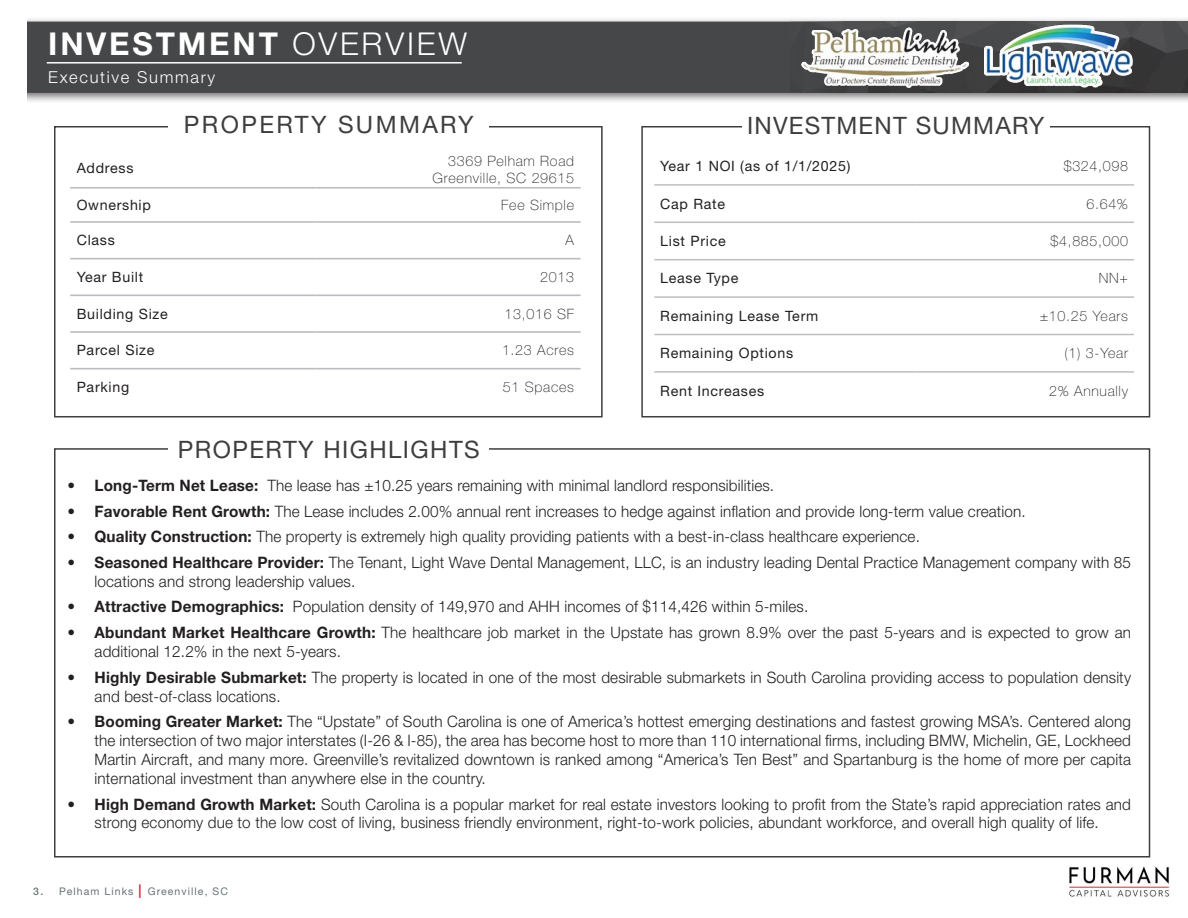
<style>
.page{position:relative;width:1188px;height:918px;background:#fff}
.page>*{position:absolute;margin:0;border:0;box-sizing:border-box;transform-origin:0 0}
.t1{font:700 31.5px "Helvetica Neue LT Std";letter-spacing:.09em;color:#fff}
.t2{font:24px "Helvetica Neue LT Std";letter-spacing:.06em;color:#3e3e3f}
.t3{font:24px "Helvetica Neue LT Std";letter-spacing:.1em;color:#3e3e3f}
.t4{font:300 16.5px "Helvetica Neue LT Std";letter-spacing:.1em;color:#fff}
.t5{font:300 15.75px/18.9px "Helvetica Neue LT Std";letter-spacing:.01em;color:#231f20}
.t6{font:14.25px "Helvetica Neue LT Std";letter-spacing:.05em;color:#231f20}
.t7{font:100 14.25px "Helvetica Neue LT Std";letter-spacing:.05em;color:#231f20}
.t8{font:10.5px "Helvetica Neue LT Std";letter-spacing:.1em;color:#697379}
.s1{font-weight:300}
.s2{font-weight:700}
.s3{font-weight:500}
.s4{font-weight:700;font-size:13.5px;color:#d02c40}
</style>
<div class="page">
<div style="left:0;top:17px;width:1188px;height:88px;background:#231f20;opacity:.65"></div>
<div style="left:27px;top:22px;width:1161px;height:71px;background:#464748"></div>
<div style="left:0;top:5px;width:27px;height:103px;background:#fff"></div>
<hr style="left:47px;top:62px;width:415px;height:2px;background:#fff">
<img style="left:1069px;top:866px;width:101px;height:31px">
<img style="left:791px;top:22px;width:396px;height:71px">
<img style="left:801px;top:27px;width:167px;height:60px">
<img style="left:985px;top:24px;width:148px;height:63px">
<hr style="left:70px;top:187px;width:246px;height:2px;background:#bcbdc0">
<hr style="left:316px;top:187px;width:265px;height:2px;background:#bcbdc0">
<hr style="left:70px;top:221px;width:246px;height:2px;background:#bcbdc0">
<hr style="left:316px;top:221px;width:265px;height:2px;background:#bcbdc0">
<hr style="left:70px;top:258px;width:246px;height:1px;background:#bcbdc0">
<hr style="left:316px;top:258px;width:265px;height:1px;background:#bcbdc0">
<hr style="left:70px;top:295px;width:246px;height:1px;background:#bcbdc0">
<hr style="left:316px;top:295px;width:265px;height:1px;background:#bcbdc0">
<hr style="left:70px;top:331px;width:246px;height:2px;background:#bcbdc0">
<hr style="left:316px;top:331px;width:265px;height:2px;background:#bcbdc0">
<hr style="left:70px;top:368px;width:246px;height:1px;background:#bcbdc0">
<hr style="left:316px;top:368px;width:265px;height:1px;background:#bcbdc0">
<div style="left:54px;top:126px;width:549px;height:291px;border:2px solid #3e3e3f"></div>
<div style="left:168px;top:116px;width:321px;height:20px;background:#fff"></div>
<hr style="left:654px;top:184px;width:262px;height:2px;background:#bcbdc0">
<hr style="left:916px;top:184px;width:218px;height:2px;background:#bcbdc0">
<hr style="left:654px;top:222px;width:262px;height:1px;background:#bcbdc0">
<hr style="left:916px;top:222px;width:218px;height:1px;background:#bcbdc0">
<hr style="left:654px;top:259px;width:262px;height:1px;background:#bcbdc0">
<hr style="left:916px;top:259px;width:218px;height:1px;background:#bcbdc0">
<hr style="left:654px;top:296px;width:262px;height:2px;background:#bcbdc0">
<hr style="left:916px;top:296px;width:218px;height:2px;background:#bcbdc0">
<hr style="left:654px;top:334px;width:262px;height:1px;background:#bcbdc0">
<hr style="left:916px;top:334px;width:218px;height:1px;background:#bcbdc0">
<hr style="left:654px;top:371px;width:262px;height:2px;background:#bcbdc0">
<hr style="left:916px;top:371px;width:218px;height:2px;background:#bcbdc0">
<div style="left:641px;top:126px;width:509px;height:291px;border:2px solid #3e3e3f"></div>
<div style="left:742px;top:116px;width:308px;height:33px;background:#fff"></div>
<p class="t1" style="left:48px;top:24px;width:420px">INVESTMENT <span class="s1">OVERVIEW</span></p>
<p class="t4" style="left:48px;top:67px;width:168px">Executive Summary</p>
<p class="t3" style="left:184px;top:110px;width:291px">PROPERTY SUMMARY</p>
<p class="t6" style="left:77px;top:159px;width:58px">Address</p>
<p class="t7" style="left:448px;top:153px;width:127px">3369 Pelham Road</p>
<p class="t7" style="left:433px;top:170px;width:143px">Greenville, SC 29615</p>
<p class="t6" style="left:77px;top:196px;width:76px">Ownership</p>
<p class="t7" style="left:501px;top:197px;width:74px">Fee Simple</p>
<p class="t6" style="left:77px;top:232px;width:40px">Class</p>
<p class="t7" style="left:566px;top:232px;width:10px">A</p>
<p class="t6" style="left:77px;top:269px;width:68px">Year Built</p>
<p class="t7" style="left:540px;top:269px;width:35px">2013</p>
<p class="t6" style="left:77px;top:305px;width:93px">Building Size</p>
<p class="t7" style="left:505px;top:306px;width:71px">13,016 SF</p>
<p class="t6" style="left:77px;top:342px;width:79px">Parcel Size</p>
<p class="t7" style="left:502px;top:342px;width:74px">1.23 Acres</p>
<p class="t6" style="left:77px;top:379px;width:54px">Parking</p>
<p class="t7" style="left:503px;top:379px;width:73px">51 Spaces</p>
<p class="t2" style="left:747px;top:112px;width:299px">INVESTMENT SUMMARY</p>
<p class="t6" style="left:660px;top:158px;width:192px">Year 1 NOI (as of 1/1/2025)</p>
<p class="t7" style="left:1064px;top:158px;width:66px">$324,098</p>
<p class="t6" style="left:660px;top:195px;width:66px">Cap Rate</p>
<p class="t7" style="left:1086px;top:195px;width:43px">6.64%</p>
<p class="t6" style="left:660px;top:233px;width:67px">List Price</p>
<p class="t7" style="left:1050px;top:233px;width:79px">$4,885,000</p>
<p class="t6" style="left:660px;top:270px;width:80px">Lease Type</p>
<p class="t7" style="left:1099px;top:270px;width:31px">NN+</p>
<p class="t6" style="left:660px;top:307px;width:160px">Remaining Lease Term</p>
<p class="t7" style="left:1040px;top:308px;width:90px">±10.25 Years</p>
<p class="t6" style="left:660px;top:345px;width:134px">Remaining Options</p>
<p class="t7" style="left:1064px;top:345px;width:65px">(1) 3-Year</p>
<p class="t6" style="left:660px;top:382px;width:105px">Rent Increases</p>
<p class="t7" style="left:1049px;top:382px;width:80px">2% Annually</p>
<p class="t2" style="left:178px;top:435px;width:303px">PROPERTY HIGHLIGHTS</p>
<p class="t5" style="left:68px;top:476px;width:708px"><span class="s2">• Long-Term Net Lease:</span> The lease has ±10.25 years remaining with minimal landlord responsibilities.</p>
<p class="t5" style="left:68px;top:501px;width:960px"><span class="s2">• Favorable Rent Growth:</span> The Lease includes 2.00% annual rent increases to hedge against inflation and provide long-term value creation.</p>
<p class="t5" style="left:68px;top:527px;width:854px"><span class="s2">• Quality Construction:</span> The property is extremely high quality providing patients with a best-in-class healthcare experience.</p>
<p class="t5" style="left:95px;top:553px;width:1038px;text-indent:-27px"><span class="s2">• Seasoned Healthcare Provider:</span> The Tenant, Light Wave Dental Management, LLC, is an industry leading Dental Practice Management company with 85 locations and strong leadership values.</p>
<p class="t5" style="left:68px;top:597px;width:742px"><span class="s2">• Attractive Demographics:</span> Population density of 149,970 and AHH incomes of $114,426 within 5-miles.</p>
<p class="t5" style="left:95px;top:623px;width:1038px;text-indent:-27px"><span class="s2">• Abundant Market Healthcare Growth:</span> The healthcare job market in the Upstate has grown 8.9% over the past 5-years and is expected to grow an additional 12.2% in the next 5-years.</p>
<p class="t5" style="left:95px;top:667px;width:1038px;text-indent:-27px"><span class="s2">• Highly Desirable Submarket:</span> The property is located in one of the most desirable submarkets in South Carolina providing access to population density and best-of-class locations.</p>
<p class="t5" style="left:95px;top:712px;width:1038px;text-align:justify;text-indent:-27px"><span class="s2">• Booming Greater Market:</span> The “Upstate” of South Carolina is one of America’s hottest emerging destinations and fastest growing MSA’s. Centered along the intersection of two major interstates (I-26 &amp; I-85), the area has become host to more than 110 international firms, including BMW, Michelin, GE, Lockheed Martin Aircraft, and many more. Greenville’s revitalized downtown is ranked among “America’s Ten Best” and Spartanburg is the home of more per capita international investment than anywhere else in the country.</p>
<p class="t5" style="left:68px;top:794px;width:1065px;text-align:center"><span class="s2">• High Demand Growth Market:</span> South Carolina is a popular market for real estate investors looking to profit from the State’s rapid appreciation rates and strong economy due to the low cost of living, business friendly environment, right-to-work policies, abundant workforce, and overall high quality of life.</p>
<p class="t8" style="left:33px;top:885px;width:196px"><span class="s3">3.</span> Pelham Links <span class="s4">|</span> Greenville, SC</p>
</div>
